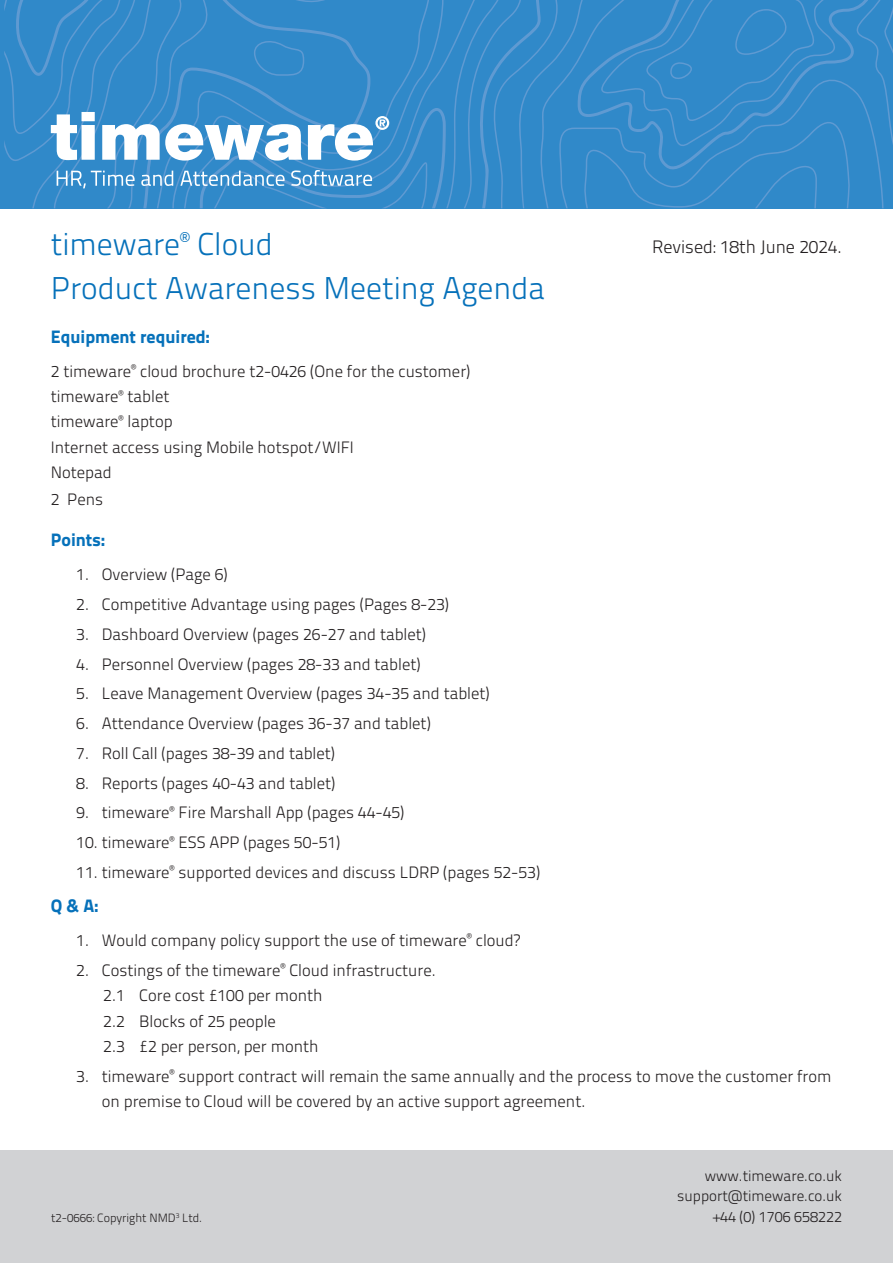
<style>
.page{position:relative;width:893px;height:1263px;background:#fff}
.page>*{position:absolute;margin:0;border:0;box-sizing:border-box;transform-origin:0 0}
.t1{font:31.5px "Titillium Text 22 L 250 wt";color:#0671ba}
.t2{font:18px "Titillium Text 22 L 999 wt";color:#0671ba}
.t3{font:18px "Titillium Text 22 L 250 wt";color:#231f20}
.t4{font:16.5px/25.5px "Titillium Text 22 L 250 wt";color:#231f20}
.t5{font:15px "Titillium Text 22 L 250 wt";color:#231f20}
.t6{font:12px "Titillium Text 22 L 250 wt";color:#231f20}
</style>
<div class="page">
<div style="left:0;top:1150px;width:893px;height:113px;background:#d1d2d4"></div>
<svg style="left:4px;top:0;width:889px;height:208px;fill:#3089c9"></svg>
<svg style="left:51px;top:112px;width:338px;height:49px"></svg>
<svg style="left:57px;top:170px;width:315px;height:18px"></svg>
<p class="t1" style="left:51px;top:221px;width:224px">timeware<sup>®</sup> Cloud</p>
<p class="t1" style="left:51px;top:265px;width:496px">Product Awareness Meeting Agenda</p>
<p class="t2" style="left:51px;top:322px;width:161px">Equipment required:</p>
<p class="t4" style="left:51px;top:357px;width:421px">2 timeware<sup>®</sup> cloud brochure t2-0426 (One for the customer)</p>
<p class="t4" style="left:51px;top:383px;width:120px">timeware<sup>®</sup> tablet</p>
<p class="t4" style="left:51px;top:408px;width:123px">timeware<sup>®</sup> laptop</p>
<p class="t4" style="left:51px;top:433px;width:305px">Internet access using Mobile hotspot/WIFI</p>
<p class="t4" style="left:51px;top:458px;width:62px">Notepad</p>
<p class="t4" style="left:51px;top:486px;width:54px">2 Pens</p>
<p class="t3" style="left:652px;top:234px;width:191px">Revised: 18th June 2024.</p>
<p class="t2" style="left:51px;top:526px;width:56px">Points:</p>
<p class="t4" style="left:76px;top:561px;width:153px">1. Overview (Page 6)</p>
<p class="t4" style="left:76px;top:591px;width:374px">2. Competitive Advantage using pages (Pages 8-23)</p>
<p class="t4" style="left:76px;top:620px;width:351px">3. Dashboard Overview (pages 26-27 and tablet)</p>
<p class="t4" style="left:76px;top:650px;width:346px">4. Personnel Overview (pages 28-33 and tablet)</p>
<p class="t4" style="left:76px;top:680px;width:415px">5. Leave Management Overview (pages 34-35 and tablet)</p>
<p class="t4" style="left:76px;top:710px;width:356px">6. Attendance Overview (pages 36-37 and tablet)</p>
<p class="t4" style="left:76px;top:739px;width:260px">7. Roll Call (pages 38-39 and tablet)</p>
<p class="t4" style="left:76px;top:769px;width:261px">8. Reports (pages 40-43 and tablet)</p>
<p class="t4" style="left:76px;top:799px;width:330px">9. timeware<sup>®</sup> Fire Marshall App (pages 44-45)</p>
<p class="t4" style="left:76px;top:829px;width:266px">10. timeware<sup>®</sup> ESS APP (pages 50-51)</p>
<p class="t4" style="left:76px;top:858px;width:465px">11. timeware<sup>®</sup> supported devices and discuss LDRP (pages 52-53)</p>
<p class="t2" style="left:51px;top:891px;width:49px">Q &amp; A:</p>
<p class="t4" style="left:76px;top:926px;width:445px">1. Would company policy support the use of timeware<sup>®</sup> cloud?</p>
<p class="t4" style="left:76px;top:956px;width:361px">2. Costings of the timeware<sup>®</sup> Cloud infrastructure.</p>
<p class="t4" style="left:103px;top:982px;width:221px">2.1 Core cost £100 per month</p>
<p class="t4" style="left:103px;top:1007px;width:174px">2.2 Blocks of 25 people</p>
<p class="t4" style="left:103px;top:1033px;width:217px">2.3 £2 per person, per month</p>
<p class="t4" style="left:102px;top:1062px;width:731px;text-indent:-26px">3. timeware<sup>®</sup> support contract will remain the same annually and the process to move the customer from on premise to Cloud will be covered by an active support agreement.</p>
<p class="t6" style="left:51px;top:1209px;width:153px">t2-0666: Copyright NMD<sup>3</sup> Ltd.</p>
<p class="t5" style="left:705px;top:1164px;width:139px">www.timeware.co.uk</p>
<p class="t5" style="left:677px;top:1185px;width:166px">support@timeware.co.uk</p>
<p class="t5" style="left:714px;top:1205px;width:130px">+44 (0) 1706 658222</p>
</div>
